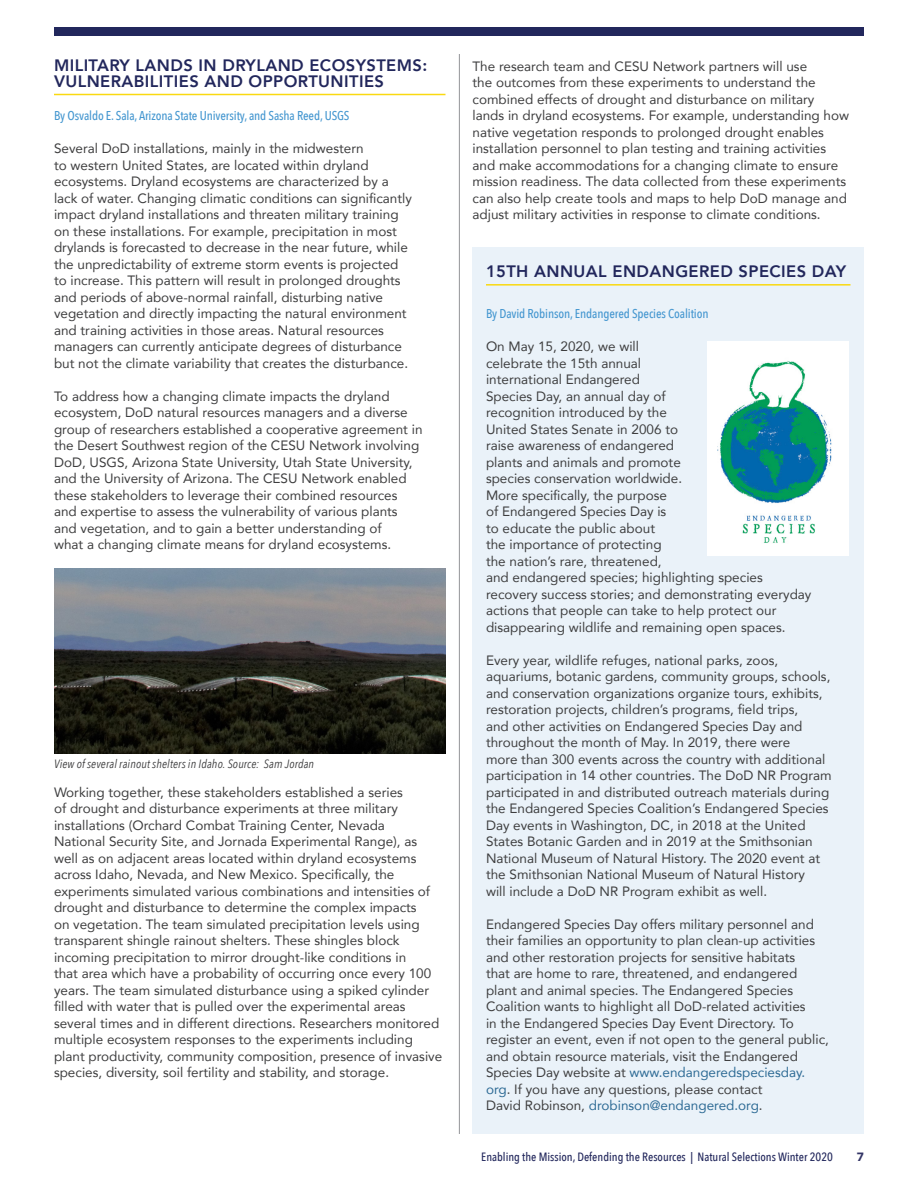
<style>
.page{position:relative;width:918px;height:1188px;background:#fff}
.page>*{position:absolute;margin:0;border:0;box-sizing:border-box;transform-origin:0 0}
._01_Heading{font:800 16.5px/16.5px "Avenir";letter-spacing:.025em;color:#22275c}
._03_Body{font:13.5px/16.5px "Avenir";color:#3e3e3f}
._03_Author{font:500 12.75px "Avenir Next Condensed";letter-spacing:-.01em;color:#4597d0}
.t1{font:500 12px "Avenir Next Condensed";color:#22275c}
._07_Caption{font:italic 12px "Avenir Next Condensed";letter-spacing:.01em;color:#3e3e3f}
.t2{font:900 12px "Avenir";color:#333566}
.s1{color:#2e6b95}
</style>
<div class="page">
<div style="left:54px;top:27px;width:810px;height:9px;background:#22275c"></div>
<hr style="left:54px;top:94px;width:392px;height:1px;background:#fad910">
<img style="left:54px;top:568px;width:392px;height:186px">
<div style="left:472px;top:247px;width:392px;height:887px;background:#eaf2f9"></div>
<hr style="left:486px;top:284px;width:364px;height:2px;background:#fad910">
<img style="left:707px;top:341px;width:142px;height:215px">
<hr style="left:459px;top:54px;width:1px;height:1080px;background:#939598">
<p class="_01_Heading" style="left:54px;top:57px;width:375px">MILITARY LANDS IN DRYLAND ECOSYSTEMS:<br>VULNERABILITIES AND OPPORTUNITIES</p>
<p class="_03_Author" style="left:54px;top:108px;width:297px">By Osvaldo E. Sala, Arizona State University, and Sasha Reed, USGS</p>
<p class="_03_Body" style="left:54px;top:140px;width:359px">Several DoD installations, mainly in the midwestern<br>to western United States, are located within dryland ecosystems. Dryland ecosystems are characterized by a lack of water. Changing climatic conditions can significantly impact dryland installations and threaten military training on these installations. For example, precipitation in most drylands is forecasted to decrease in the near future, while the unpredictability of extreme storm events is projected to increase. This pattern will result in prolonged droughts and periods of above-normal rainfall, disturbing native vegetation and directly impacting the natural environment and training activities in those areas. Natural resources managers can currently anticipate degrees of disturbance but not the climate variability that creates the disturbance.</p>
<p class="_03_Body" style="left:54px;top:387px;width:370px">To address how a changing climate impacts the dryland ecosystem, DoD natural resources managers and a diverse group of researchers established a cooperative agreement in the Desert Southwest region of the CESU Network involving DoD, USGS, Arizona State University, Utah State University, and the University of Arizona. The CESU Network enabled these stakeholders to leverage their combined resources and expertise to assess the vulnerability of various plants and vegetation, and to gain a better understanding of<br>what a changing climate means for dryland ecosystems.</p>
<p class="_07_Caption" style="left:54px;top:757px;width:262px">View of several rainout shelters in Idaho. Source: Sam Jordan</p>
<p class="_03_Body" style="left:54px;top:783px;width:390px">Working together, these stakeholders established a series<br>of drought and disturbance experiments at three military installations (Orchard Combat Training Center, Nevada<br>National Security Site, and Jornada Experimental Range), as well as on adjacent areas located within dryland ecosystems across Idaho, Nevada, and New Mexico. Specifically, the experiments simulated various combinations and intensities of drought and disturbance to determine the complex impacts<br>on vegetation. The team simulated precipitation levels using transparent shingle rainout shelters. These shingles block incoming precipitation to mirror drought-like conditions in<br>that area which have a probability of occurring once every 100 years. The team simulated disturbance using a spiked cylinder filled with water that is pulled over the experimental areas several times and in different directions. Researchers monitored multiple ecosystem responses to the experiments including plant productivity, community composition, presence of invasive species, diversity, soil fertility and stability, and storage.</p>
<p class="_03_Body" style="left:472px;top:57px;width:378px">The research team and CESU Network partners will use<br>the outcomes from these experiments to understand the combined effects of drought and disturbance on military lands in dryland ecosystems. For example, understanding how native vegetation responds to prolonged drought enables installation personnel to plan testing and training activities and make accommodations for a changing climate to ensure mission readiness. The data collected from these experiments can also help create tools and maps to help DoD manage and adjust military activities in response to climate conditions.</p>
<p class="_01_Heading" style="left:486px;top:263px;width:362px">15TH ANNUAL ENDANGERED SPECIES DAY</p>
<p class="_03_Author" style="left:486px;top:306px;width:224px">By David Robinson, Endangered Species Coalition</p>
<p class="_03_Body" style="left:486px;top:338px;width:327px">On May 15, 2020, we will<br>celebrate the 15th annual<br>international Endangered<br>Species Day, an annual day of<br>recognition introduced by the<br>United States Senate in 2006 to<br>raise awareness of endangered<br>plants and animals and promote<br>species conservation worldwide.<br>More specifically, the purpose<br>of Endangered Species Day is<br>to educate the public about<br>the importance of protecting<br>the nation’s rare, threatened,<br>and endangered species; highlighting species recovery success stories; and demonstrating everyday actions that people can take to help protect our disappearing wildlife and remaining open spaces.</p>
<p class="_03_Body" style="left:486px;top:651px;width:347px">Every year, wildlife refuges, national parks, zoos, aquariums, botanic gardens, community groups, schools, and conservation organizations organize tours, exhibits, restoration projects, children’s programs, field trips,<br>and other activities on Endangered Species Day and throughout the month of May. In 2019, there were<br>more than 300 events across the country with additional participation in 14 other countries. The DoD NR Program participated in and distributed outreach materials during the Endangered Species Coalition’s Endangered Species Day events in Washington, DC, in 2018 at the United States Botanic Garden and in 2019 at the Smithsonian National Museum of Natural History. The 2020 event at the Smithsonian National Museum of Natural History<br>will include a DoD NR Program exhibit as well.</p>
<p class="_03_Body" style="left:486px;top:915px;width:344px">Endangered Species Day offers military personnel and their families an opportunity to plan clean-up activities and other restoration projects for sensitive habitats<br>that are home to rare, threatened, and endangered plant and animal species. The Endangered Species Coalition wants to highlight all DoD-related activities<br>in the Endangered Species Day Event Directory. To register an event, even if not open to the general public, and obtain resource materials, visit the Endangered Species Day website at <span class="s1">www.endangeredspeciesday. org</span>. If you have any questions, please contact<br>David Robinson, <span class="s1">drobinson@endangered.org</span>.</p>
<p class="t1" style="left:481px;top:1150px;width:353px">Enabling the Mission, Defending the Resources | Natural Selections Winter 2020</p>
<p class="t2" style="left:857px;top:1147px;width:9px">7</p>
</div>
